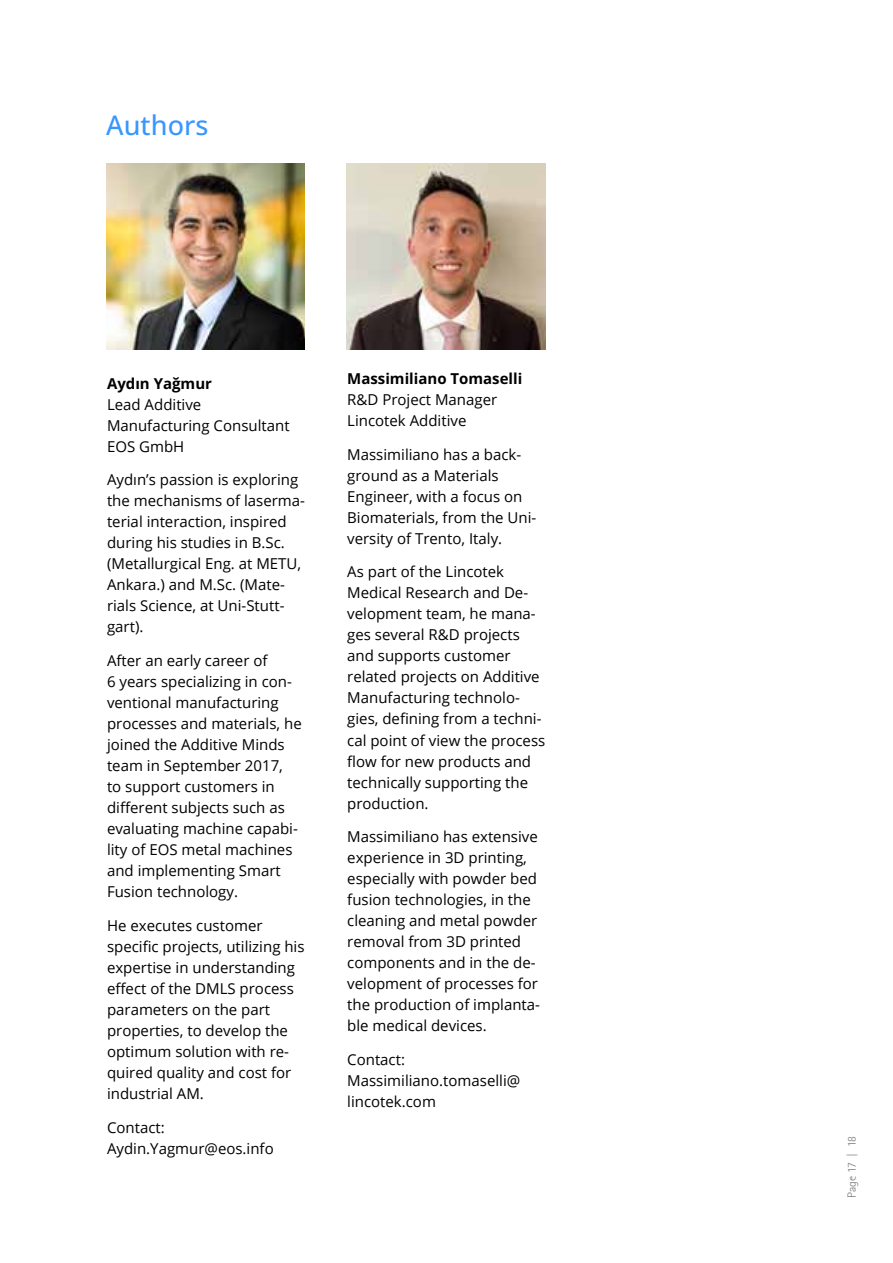
<style>
.page{position:relative;width:893px;height:1263px;background:#fff}
.page>*{position:absolute;margin:0;border:0;box-sizing:border-box;transform-origin:0 0}
.t1{font:500 27px "Open Sans";color:#3996ff}
.t2{font:15px/21px "Open Sans";color:#000}
.t3{font:700 15px "Open Sans";color:#000}
.t4{font:12px "Rotis San Ser T Ligh";letter-spacing:-.01em;color:#757577}
</style>
<div class="page">
<img style="left:106px;top:163px;width:199px;height:187px">
<img style="left:347px;top:163px;width:199px;height:187px">
<h1 class="t1" style="left:106px;top:107px;width:104px">Authors</h1>
<p class="t3" style="left:107px;top:372px;width:106px">Aydın Yağmur</p>
<p class="t2" style="left:107px;top:393px;width:184px">Lead Additive<br>Manufacturing Consultant<br>EOS GmbH</p>
<p class="t2" style="left:107px;top:469px;width:200px">Aydın’s passion is exploring the mechanisms of laserma&shy;terial interaction, inspired during his studies in B.Sc. (Metallurgical Eng. at METU,<br>Ankara.) and M.Sc. (Mate&shy;rials Science, at Uni-Stutt&shy;gart).</p>
<p class="t2" style="left:107px;top:650px;width:196px">After an early career of<br>6 years specializing in con&shy;ventional manufacturing processes and materials, he joined the Additive Minds team in September 2017,<br>to support customers in different subjects such as evaluating machine capabi&shy;lity of EOS metal machines and implementing Smart<br>Fusion technology.</p>
<p class="t2" style="left:107px;top:914px;width:199px">He executes customer specific projects, utilizing his expertise in understanding effect of the DMLS process parameters on the part properties, to develop the optimum solution with re&shy;quired quality and cost for industrial AM.</p>
<p class="t2" style="left:107px;top:1116px;width:168px">Contact:<br>Aydin.Yagmur@eos.info</p>
<p class="t3" style="left:347px;top:368px;width:177px">Massimiliano Tomaselli</p>
<p class="t2" style="left:347px;top:389px;width:151px">R&amp;D Project Manager<br>Lincotek Additive</p>
<p class="t2" style="left:347px;top:443px;width:191px">Massimiliano has a back&shy;ground as a Materials<br>Engineer, with a focus on<br>Biomaterials, from the Uni&shy;versity of Trento, Italy.</p>
<p class="t2" style="left:347px;top:561px;width:200px">As part of the Lincotek<br>Medical Research and De&shy;velopment team, he mana&shy;ges several R&amp;D projects and supports customer related projects on Additive<br>Manufacturing technolo&shy;gies, defining from a techni&shy;cal point of view the process flow for new products and technically supporting the production.</p>
<p class="t2" style="left:347px;top:826px;width:194px">Massimiliano has extensive experience in 3D printing, especially with powder bed fusion technologies, in the cleaning and metal powder removal from 3D printed components and in the de&shy;velopment of processes for the production of implanta&shy;ble medical devices.</p>
<p class="t2" style="left:347px;top:1049px;width:175px">Contact:<br>Massimiliano.tomaselli@ lincotek.com</p>
<p class="t4" style="left:845px;top:1198px;width:64px;rotate:-90deg">Page 17 | 18</p>
</div>
